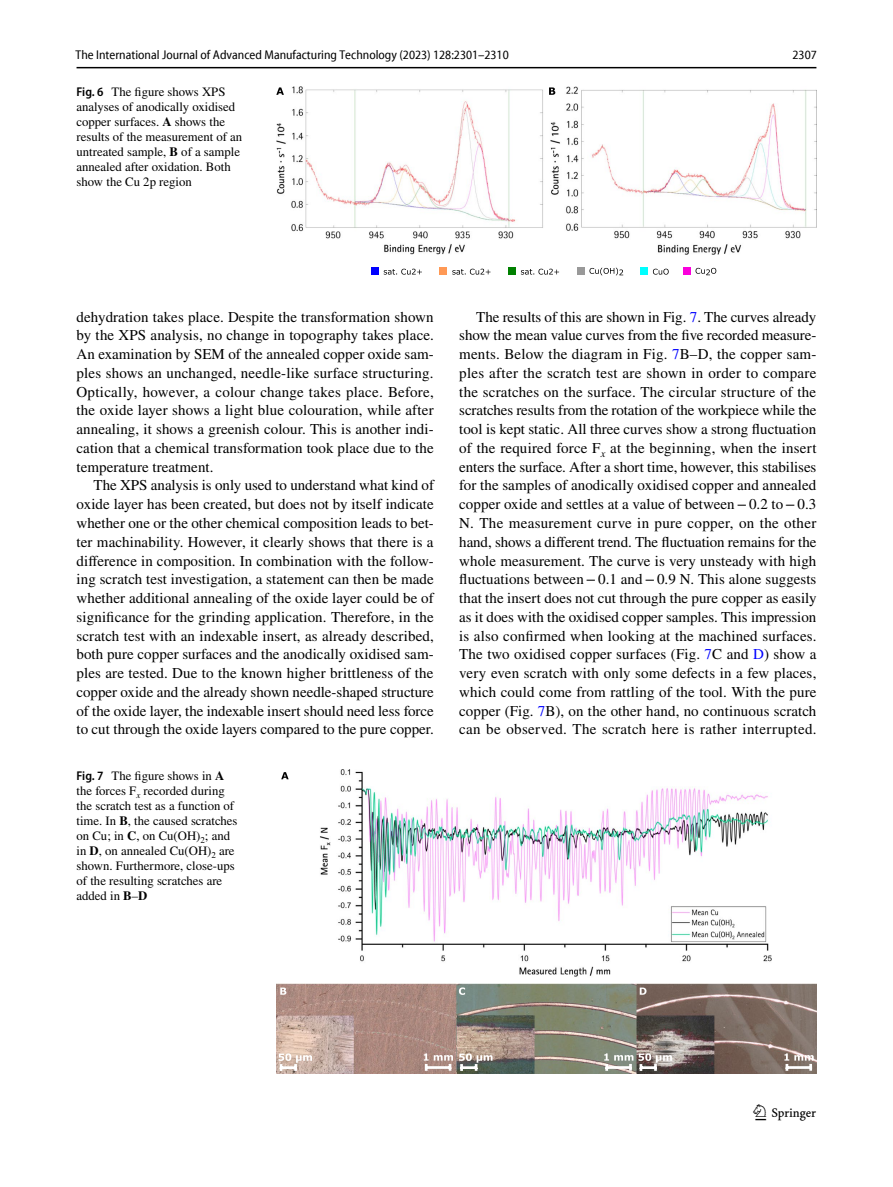
<style>
.page{position:relative;width:893px;height:1187px;background:#fff}
.page>*{position:absolute;margin:0;border:0;box-sizing:border-box;transform-origin:0 0}
.t1{font:22.5px "Springnew Regular 3";color:#000}
.t2{font:15px/18.8px "STIX";letter-spacing:.005em;color:#000;text-align:justify}
.t3{font:12.75px/15px "STIX";color:#000}
.t4{font:semi-condensed 12.75px "Myriad Pro Unic";color:#000}
.s1{font-family:"Myriad Pro";font-weight:600;font-stretch:semi-condensed}
.s2{font-weight:700}
.s3{color:#00f}
</style>
<div class="page">
<hr style="left:77px;top:67px;width:739px;height:1px;background:#000">
<img style="left:277px;top:87px;width:539px;height:167px">
<svg style="left:276px;top:87px;width:279px;height:8px"></svg>
<div style="left:577px;top:267px;width:7px;height:8px;background:#999"></div>
<svg style="left:589px;top:268px;width:34px;height:7px"></svg>
<div style="left:371px;top:267px;width:8px;height:8px;background:#00f"></div>
<svg style="left:384px;top:269px;width:38px;height:5px"></svg>
<div style="left:439px;top:267px;width:8px;height:8px;background:#f95"></div>
<svg style="left:452px;top:269px;width:38px;height:5px"></svg>
<div style="left:508px;top:267px;width:8px;height:8px;background:#008000"></div>
<svg style="left:521px;top:269px;width:38px;height:5px"></svg>
<div style="left:640px;top:267px;width:8px;height:8px;background:#0ff"></div>
<svg style="left:653px;top:269px;width:16px;height:5px"></svg>
<div style="left:683px;top:267px;width:7px;height:8px;background:#fa00dc"></div>
<svg style="left:695px;top:268px;width:21px;height:7px"></svg>
<img style="left:276px;top:770px;width:540px;height:303px">
<div style="left:786px;top:1062px;width:26px;height:6px;border:3px solid #fff"></div>
<svg style="left:784px;top:1053px;width:30px;height:7px"></svg>
<div style="left:425px;top:1062px;width:26px;height:6px;border:3px solid #fff"></div>
<svg style="left:424px;top:1053px;width:29px;height:7px"></svg>
<svg style="left:280px;top:987px;width:6px;height:7px"></svg>
<svg style="left:459px;top:987px;width:6px;height:7px"></svg>
<svg style="left:640px;top:987px;width:6px;height:7px"></svg>
<svg style="left:281px;top:772px;width:8px;height:7px"></svg>
<svg style="left:279px;top:1053px;width:33px;height:17px"></svg>
<svg style="left:459px;top:1053px;width:34px;height:17px"></svg>
<svg style="left:604px;top:1053px;width:68px;height:17px"></svg>
<p class="t4" style="left:76px;top:50px;width:435px">The International Journal of Advanced Manufacturing Technology (2023) 128:2301–2310</p>
<p class="t4" style="left:792px;top:50px;width:26px">2307</p>
<p class="t3" style="left:77px;top:85px;width:167px"><span class="s1">Fig. 6</span> The figure shows XPS analyses of anodically oxidised copper surfaces. <span class="s2">A</span> shows the results of the measurement of an untreated sample, <span class="s2">B</span> of a sample annealed after oxidation. Both show the Cu 2p region</p>
<p class="t2" style="left:77px;top:308px;width:359px">dehydration takes place. Despite the transformation shown by the XPS analysis, no change in topography takes place.<br>An examination by SEM of the annealed copper oxide sam&shy;ples shows an unchanged, needle-like surface structuring.<br>Optically, however, a colour change takes place. Before, the oxide layer shows a light blue colouration, while after annealing, it shows a greenish colour. This is another indi&shy;cation that a chemical transformation took place due to the temperature treatment.</p>
<p class="t2" style="left:77px;top:477px;width:359px;text-indent:17px">The XPS analysis is only used to understand what kind of oxide layer has been created, but does not by itself indicate whether one or the other chemical composition leads to bet&shy;ter machinability. However, it clearly shows that there is a difference in composition. In combination with the follow&shy;ing scratch test investigation, a statement can then be made whether additional annealing of the oxide layer could be of significance for the grinding application. Therefore, in the scratch test with an indexable insert, as already described, both pure copper surfaces and the anodically oxidised sam&shy;ples are tested. Due to the known higher brittleness of the copper oxide and the already shown needle-shaped structure of the oxide layer, the indexable insert should need less force to cut through the oxide layers compared to the pure copper.</p>
<p class="t3" style="left:77px;top:768px;width:162px"><span class="s1">Fig. 7</span> The figure shows in <span class="s2">A </span>the forces F<sub>x</sub> recorded during the scratch test as a function of time. In <span class="s2">B</span>, the caused scratches on Cu; in <span class="s2">C</span>, on Cu(OH)<sub>2</sub>; and in <span class="s2">D</span>, on annealed Cu(OH)<sub>2</sub> are shown. Furthermore, close-ups of the resulting scratches are added in <span class="s2">B</span>–<span class="s2">D</span></p>
<p class="t2" style="left:459px;top:308px;width:359px;text-indent:17px">The results of this are shown in Fig. <span class="s3">7</span>. The curves already show the mean value curves from the five recorded measure&shy;ments. Below the diagram in Fig. <span class="s3">7</span>B–D, the copper sam&shy;ples after the scratch test are shown in order to compare the scratches on the surface. The circular structure of the scratches results from the rotation of the workpiece while the tool is kept static. All three curves show a strong fluctuation of the required force F<sub>x</sub> at the beginning, when the insert enters the surface. After a short time, however, this stabilises for the samples of anodically oxidised copper and annealed copper oxide and settles at a value of between−0.2 to−0.3<br>N. The measurement curve in pure copper, on the other hand, shows a different trend. The fluctuation remains for the whole measurement. The curve is very unsteady with high fluctuations between−0.1 and−0.9 N. This alone suggests that the insert does not cut through the pure copper as easily as it does with the oxidised copper samples. This impression is also confirmed when looking at the machined surfaces.<br>The two oxidised copper surfaces (Fig. <span class="s3">7</span>C and <span class="s3">D</span>) show a very even scratch with only some defects in a few places, which could come from rattling of the tool. With the pure copper (Fig. <span class="s3">7</span>B), on the other hand, no continuous scratch can be observed. The scratch here is rather interrupted.</p>
<h1 class="t1" style="left:755px;top:1104px;width:62px">1 3</h1>
</div>
